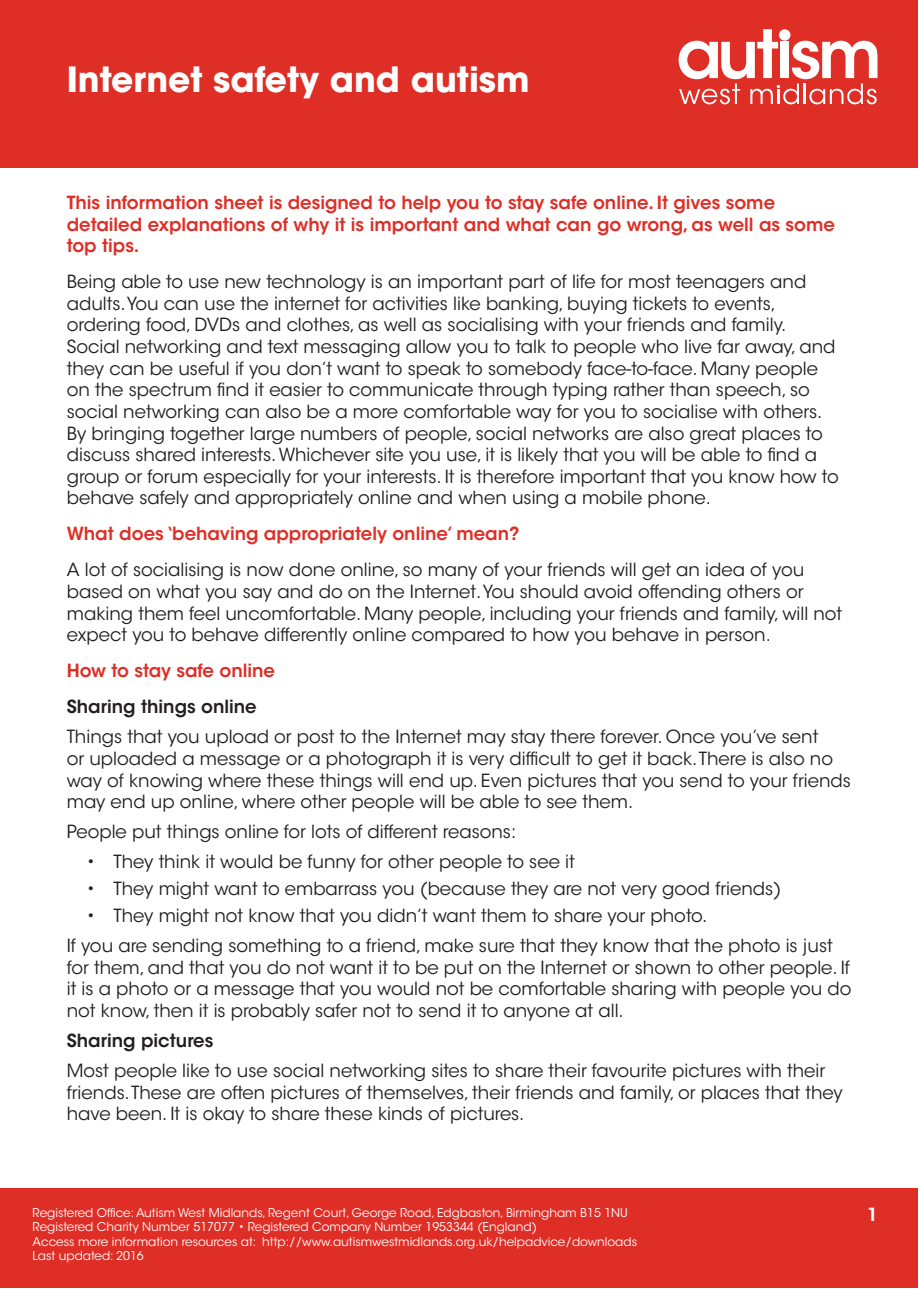
<style>
.page{position:relative;width:919px;height:1289px;background:#fff}
.page>*{position:absolute;margin:0;border:0;box-sizing:border-box;transform-origin:0 0}
.t1{font:700 34.5px "ITC Avant Garde Std";color:#fff}
.t2{font:18px/21.6px "ITC Avant Garde Std";color:#231f20}
.t3{font:600 18px/21.6px "ITC Avant Garde Std";color:#de2e26}
.t4{font:600 18px "ITC Avant Garde Std";color:#231f20}
.t5{font:600 18px "ITC Avant Garde Std";color:#fff}
.t6{font:12px/14.4px "ITC Avant Garde Std";color:#fff}
</style>
<div class="page">
<div style="left:1px;top:1px;width:917px;height:167px;background:#de2e26"></div>
<svg style="left:678px;top:29px;width:199px;height:75px"></svg>
<div style="left:1px;top:1188px;width:917px;height:100px;background:#de2e26"></div>
<h1 class="t1" style="left:67px;top:57px;width:464px">Internet safety and autism</h1>
<p class="t3" style="left:67px;top:192px;width:769px">This information sheet is designed to help you to stay safe online. It gives some detailed explanations of why it is important and what can go wrong, as well as some top tips.</p>
<p class="t2" style="left:67px;top:271px;width:773px">Being able to use new technology is an important part of life for most teenagers and adults. You can use the internet for activities like banking, buying tickets to events, ordering food, DVDs and clothes, as well as socialising with your friends and family.<br>Social networking and text messaging allow you to talk to people who live far away, and they can be useful if you don’t want to speak to somebody face-to-face. Many people on the spectrum find it easier to communicate through typing rather than speech, so social networking can also be a more comfortable way for you to socialise with others.<br>By bringing together large numbers of people, social networks are also great places to discuss shared interests. Whichever site you use, it is likely that you will be able to find a group or forum especially for your interests. It is therefore important that you know how to behave safely and appropriately online and when using a mobile phone.</p>
<p class="t3" style="left:67px;top:523px;width:454px">What does ‘behaving appropriately online’ mean?</p>
<p class="t2" style="left:67px;top:559px;width:777px">A lot of socialising is now done online, so many of your friends will get an idea of you based on what you say and do on the Internet. You should avoid offending others or making them feel uncomfortable. Many people, including your friends and family, will not expect you to behave differently online compared to how you behave in person.</p>
<p class="t3" style="left:67px;top:660px;width:210px">How to stay safe online</p>
<p class="t4" style="left:67px;top:695px;width:191px">Sharing things online</p>
<p class="t2" style="left:67px;top:726px;width:785px">Things that you upload or post to the Internet may stay there forever. Once you’ve sent<br>or uploaded a message or a photograph it is very difficult to get it back. There is also no way of knowing where these things will end up. Even pictures that you send to your friends may end up online, where other people will be able to see them.</p>
<p class="t2" style="left:67px;top:821px;width:451px">People put things online for lots of different reasons:</p>
<p class="t2" style="left:87px;top:851px;width:489px">• They think it would be funny for other people to see it</p>
<p class="t2" style="left:87px;top:878px;width:696px">• They might want to embarrass you (because they are not very good friends)</p>
<p class="t2" style="left:67px;top:900px;width:767px;line-height:30px;text-indent:20px">• They might not know that you didn’t want them to share your photo.<br>If you are sending something to a friend, make sure that they know that the photo is just</p>
<p class="t2" style="left:67px;top:956px;width:786px;text-align:justify">for them, and that you do not want it to be put on the Internet or shown to other people. If it is a photo or a message that you would not be comfortable sharing with people you do not know, then it is probably safer not to send it to anyone at all.</p>
<p class="t4" style="left:67px;top:1029px;width:148px">Sharing pictures</p>
<p class="t2" style="left:67px;top:1059px;width:777px">Most people like to use social networking sites to share their favourite pictures with their friends. These are often pictures of themselves, their friends and family, or places that they have been. It is okay to share these kinds of pictures.</p>
<p class="t6" style="left:33px;top:1205px;width:606px">Registered Office: Autism West Midlands, Regent Court, George Road, Edgbaston, Birmingham B15 1NU Registered Charity Number 517077 • Registered Company Number 1953344 (England)<br>Access more information resources at: http://www.autismwestmidlands.org.uk/helpadvice/downloads Last updated: 2016</p>
<p class="t5" style="left:867px;top:1203px;width:12px">1</p>
</div>
